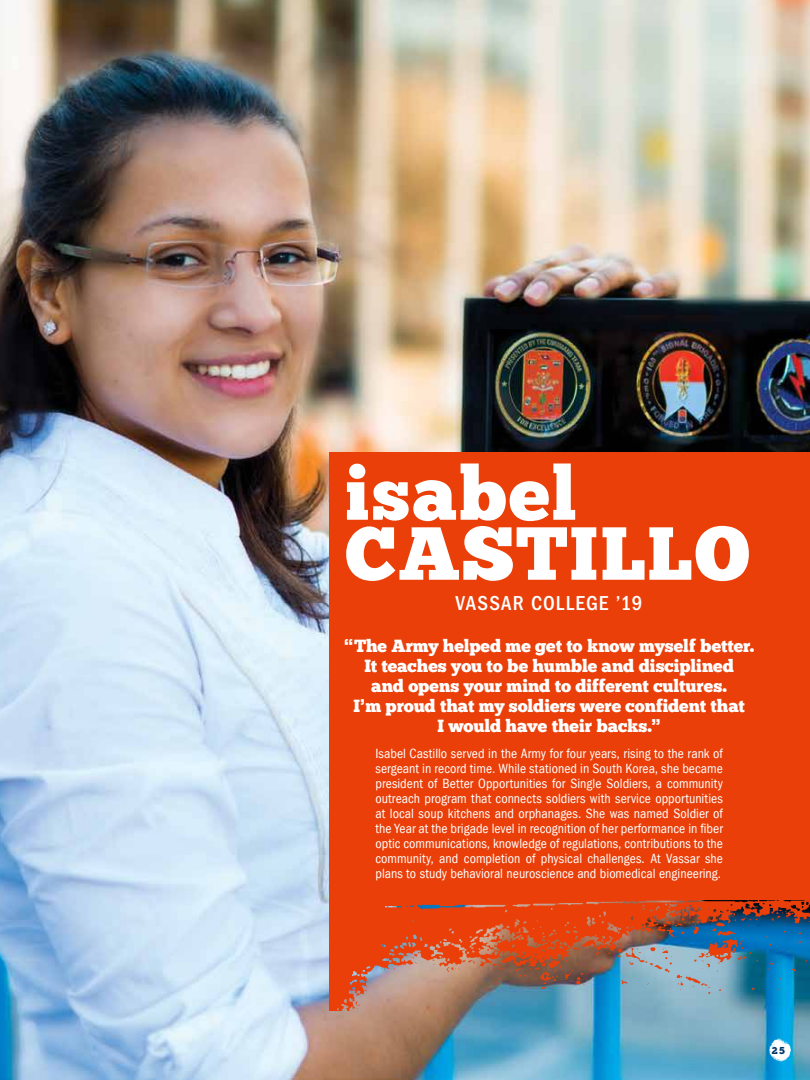
<style>
.page{position:relative;width:810px;height:1080px;background:#fff}
.page>*{position:absolute;margin:0;border:0;box-sizing:border-box;transform-origin:0 0}
.t1{font:75px/60px "Chunk Five";letter-spacing:.02em;color:#fff}
.t2{font:500 condensed 20.88px "Franklin Gothic";letter-spacing:.055em;color:#fff}
.t3{font:17.5px/20px "Chunk Five";letter-spacing:-.005em;color:#fff;text-align:center}
.t4{font:condensed 13.75px/15px "Franklin Gothic";color:#fff;text-align:justify}
.t5{font:10px "Chunk Five";color:#003767}
.s1{font-family:"Avant Garde";font-weight:700}
</style>
<div class="page">
<img style="left:0;top:0;width:810px;height:1080px">
<div style="left:329px;top:453px;width:481px;height:447px;background:#ea3f09"></div>
<img style="left:329px;top:900px;width:481px;height:110px">
<svg style="left:769px;top:1038px;width:22px;height:24px"></svg>
<h1 class="t1" style="left:345px;top:468px;width:406px">isabel<br>CASTILLO</h1>
<h2 class="t2" style="left:456px;top:591px;width:188px">VASSAR COLLEGE ’19</h2>
<p class="t3" style="left:344px;top:637px;width:412px"><span class="s1">“</span>The Army helped me get to know myself better.<br>It teaches you to be humble and disciplined<br>and opens your mind to different cultures.<br>I<span class="s1">’</span>m proud that my soldiers were confident that<br>I would have their backs.<span class="s1">”</span></p>
<p class="t4" style="left:375px;top:746px;width:349px">Isabel Castillo served in the Army for four years, rising to the rank of sergeant in record time. While stationed in South Korea, she became president of Better Opportunities for Single Soldiers, a community outreach program that connects soldiers with service opportunities at local soup kitchens and orphanages. She was named Soldier of the Year at the brigade level in recognition of her performance in fiber optic communications, knowledge of regulations, contributions to the community, and completion of physical challenges. At Vassar she plans to study behavioral neuroscience and biomedical engineering.</p>
<p class="t5" style="left:772px;top:1046px;width:14px">25</p>
</div>
